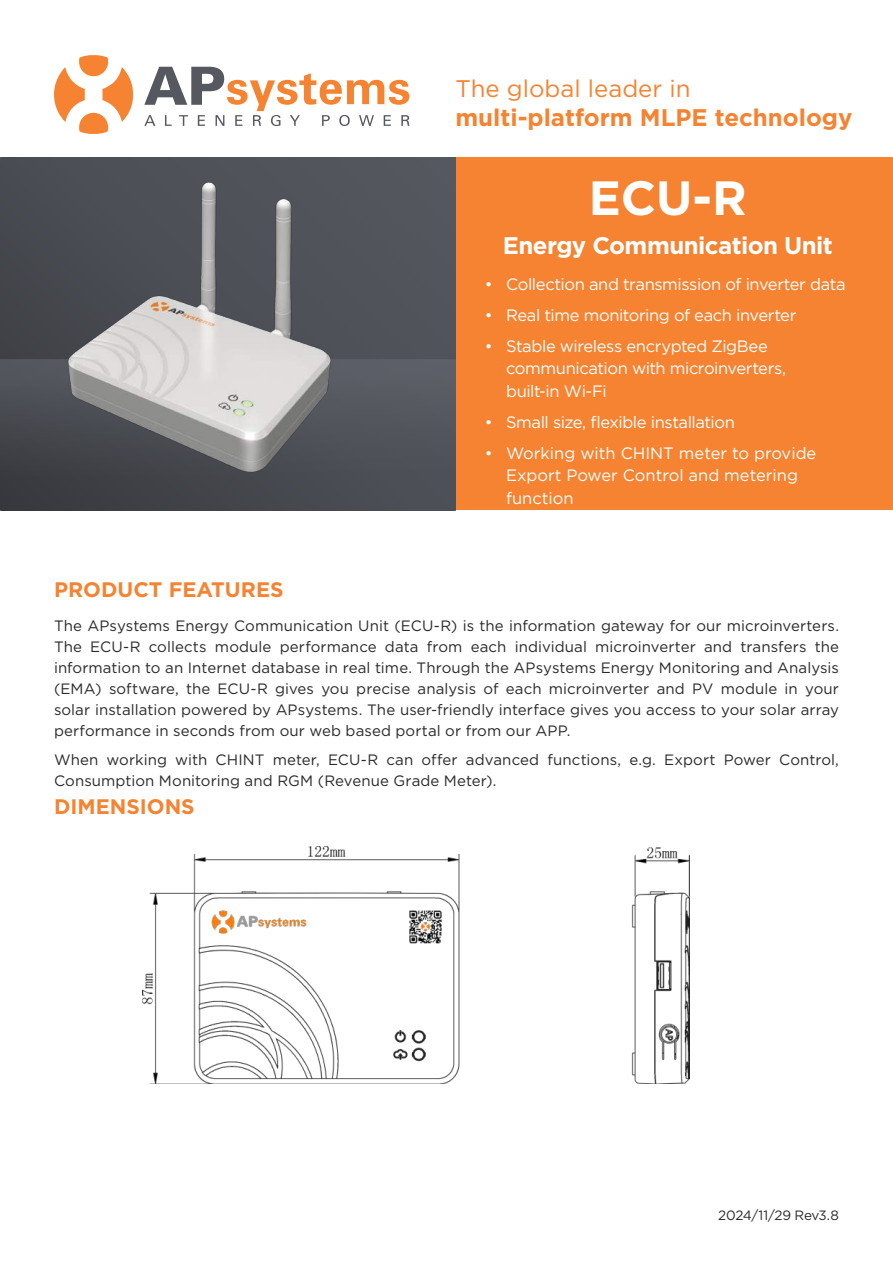
<style>
.page{position:relative;width:893px;height:1263px;background:#fff}
.page>*{position:absolute;margin:0;border:0;box-sizing:border-box;transform-origin:0 0}
.t1{font:700 48px "Gotham";color:#fff}
.t2{font:700 24px "Gotham";color:#f58331}
.t3{font:700 24px "Gotham";letter-spacing:-.02em;color:#fff}
.t4{font:24px "Gotham";color:#f58331}
.t5{font:700 21px "Gotham";color:#f58331}
.t6{font:16.5px/22.5px "Gotham";letter-spacing:-.02em;color:#fff}
.t7{font:16.5px/22.5px "Gotham";color:#fff}
.t8{font:15px/21px "Gotham";letter-spacing:.01em;color:#2b2829;text-align:justify}
.t9{font:13.5px "Gotham";letter-spacing:-.02em;color:#2b2829}
</style>
<div class="page">
<div style="left:455px;top:158px;width:438px;height:352px;background:#f58331"></div>
<img style="left:0;top:157px;width:456px;height:202px">
<img style="left:0;top:359px;width:456px;height:151px">
<img style="left:54px;top:170px;width:293px;height:319px">
<img style="left:142px;top:847px;width:548px;height:236px">
<svg style="left:54px;top:55px;width:79px;height:79px"></svg>
<svg style="left:144px;top:67px;width:265px;height:59px"></svg>
<h2 class="t4" style="left:455px;top:78px;width:237px">The global leader in</h2>
<h2 class="t2" style="left:455px;top:107px;width:399px">multi-platform MLPE technology</h2>
<h1 class="t1" style="left:589px;top:176px;width:160px">ECU-R</h1>
<h2 class="t3" style="left:503px;top:235px;width:332px">Energy Communication Unit</h2>
<h3 class="t5" style="left:54px;top:580px;width:231px">PRODUCT FEATURES</h3>
<p class="t6" style="left:485px;top:273px;width:362px">• Collection and transmission of inverter data</p>
<p class="t6" style="left:485px;top:304px;width:313px">• Real time monitoring of each inverter</p>
<p class="t6" style="left:506px;top:335px;width:282px;text-indent:-21px">• Stable wireless encrypted ZigBee communication with microinverters, built-in Wi-Fi</p>
<p class="t6" style="left:485px;top:411px;width:252px">• Small size, flexible installation</p>
<p class="t7" style="left:506px;top:442px;width:312px;text-indent:-21px">• Working with CHINT meter to provide<br>Export Power Control and metering function</p>
<p class="t8" style="left:54px;top:616px;width:786px">The APsystems Energy Communication Unit (ECU-R) is the information gateway for our microinverters.<br>The ECU-R collects module performance data from each individual microinverter and transfers the information to an Internet database in real time. Through the APsystems Energy Monitoring and Analysis (EMA) software, the ECU-R gives you precise analysis of each microinverter and PV module in your solar installation powered by APsystems. The user-friendly interface gives you access to your solar array performance in seconds from our web based portal or from our APP.</p>
<p class="t8" style="left:54px;top:750px;width:786px">When working with CHINT meter, ECU-R can offer advanced functions, e.g. Export Power Control,<br>Consumption Monitoring and RGM (Revenue Grade Meter).</p>
<h3 class="t5" style="left:54px;top:797px;width:142px">DIMENSIONS</h3>
<p class="t9" style="left:718px;top:1209px;width:122px">2024/11/29 Rev3.8</p>
</div>
